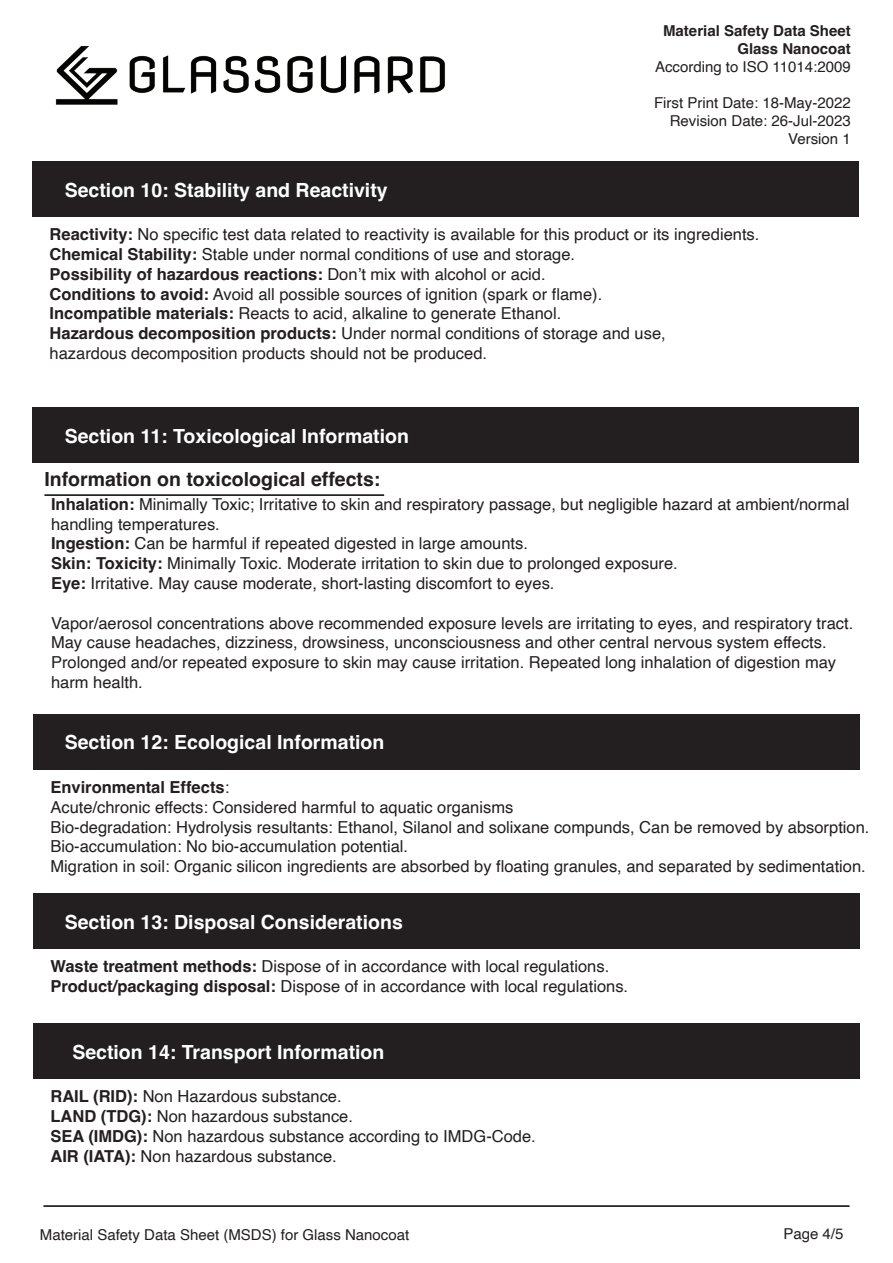
<style>
.page{position:relative;width:893px;height:1263px;background:#fff}
.page>*{position:absolute;margin:0;border:0;box-sizing:border-box;transform-origin:0 0}
.t1{font:700 19.5px "Helvetica";color:#fff}
.t2{font:700 19.5px "Helvetica";color:#231f20}
.t3{font:16.5px/19.8px "Helvetica";color:#231f20}
.t4{font:15px/18px "Helvetica";color:#231f20;text-align:right}
.t5{font:700 15px/18px "Helvetica";color:#231f20;text-align:right}
.s1{font-weight:700}
</style>
<div class="page">
<img style="left:55px;top:46px;width:390px;height:59px">
<div style="left:32px;top:161px;width:827px;height:56px;background:#231f20"></div>
<div style="left:32px;top:407px;width:827px;height:56px;background:#231f20"></div>
<hr style="left:44px;top:494px;width:340px;height:2px;background:#040503">
<div style="left:33px;top:714px;width:827px;height:56px;background:#231f20"></div>
<div style="left:33px;top:893px;width:827px;height:56px;background:#231f20"></div>
<div style="left:33px;top:1023px;width:827px;height:56px;background:#231f20"></div>
<hr style="left:43px;top:1205px;width:806px;height:2px;background:#040503">
<p class="t1" style="left:65px;top:178px;width:324px">Section 10: Stability and Reactivity</p>
<p class="t5" style="left:663px;top:23px;width:189px">Material Safety Data Sheet<br>Glass Nanocoat</p>
<p class="t4" style="left:655px;top:58px;width:197px">According to ISO 11014:2009</p>
<p class="t4" style="left:654px;top:94px;width:198px">First Print Date: 18-May-2022<br>Revision Date: 26-Jul-2023<br>Version 1</p>
<p class="t3" style="left:50px;top:225px;width:711px"><span class="s1">Reactivity:</span> No specific test data related to reactivity is available for this product or its ingredients.<br><span class="s1">Chemical Stability:</span> Stable under normal conditions of use and storage.<br><span class="s1">Possibility of hazardous reactions:</span> Don’t mix with alcohol or acid.<br><span class="s1">Conditions to avoid:</span> Avoid all possible sources of ignition (spark or flame).<br><span class="s1">Incompatible materials:</span> Reacts to acid, alkaline to generate Ethanol.<br><span class="s1">Hazardous decomposition products:</span> Under normal conditions of storage and use,<br>hazardous decomposition products should not be produced.</p>
<p class="t1" style="left:65px;top:424px;width:346px">Section 11: Toxicological Information</p>
<p class="t2" style="left:44px;top:467px;width:337px">Information on toxicological effects:</p>
<p class="t3" style="left:51px;top:495px;width:800px"><span class="s1">Inhalation:</span> Minimally Toxic; Irritative to skin and respiratory passage, but negligible hazard at ambient/normal handling temperatures.<br><span class="s1">Ingestion:</span> Can be harmful if repeated digested in large amounts.<br><span class="s1">Skin: Toxicity:</span> Minimally Toxic. Moderate irritation to skin due to prolonged exposure.<br><span class="s1">Eye:</span> Irritative. May cause moderate, short-lasting discomfort to eyes.</p>
<p class="t3" style="left:51px;top:613px;width:804px">Vapor/aerosol concentrations above recommended exposure levels are irritating to eyes, and respiratory tract.<br>May cause headaches, dizziness, drowsiness, unconsciousness and other central nervous system effects.<br>Prolonged and/or repeated exposure to skin may cause irritation. Repeated long inhalation of digestion may harm health.</p>
<p class="t1" style="left:65px;top:731px;width:321px">Section 12: Ecological Information</p>
<p class="t3" style="left:50px;top:778px;width:820px"><span class="s1">Environmental Effects</span>:<br>Acute/chronic effects: Considered harmful to aquatic organisms<br>Bio-degradation: Hydrolysis resultants: Ethanol, Silanol and solixane compunds, Can be removed by absorption.<br>Bio-accumulation: No bio-accumulation potential.<br>Migration in soil: Organic silicon ingredients are absorbed by floating granules, and separated by sedimentation.</p>
<p class="t1" style="left:65px;top:910px;width:340px">Section 13: Disposal Considerations</p>
<p class="t3" style="left:50px;top:957px;width:579px"><span class="s1">Waste treatment methods:</span> Dispose of in accordance with local regulations.<br><span class="s1">Product/packaging disposal:</span> Dispose of in accordance with local regulations.</p>
<p class="t1" style="left:72px;top:1040px;width:314px">Section 14: Transport Information</p>
<p class="t3" style="left:50px;top:1087px;width:487px"><span class="s1">RAIL (RID):</span> Non Hazardous substance.<br><span class="s1">LAND (TDG):</span> Non hazardous substance.<br><span class="s1">SEA (IMDG):</span> Non hazardous substance according to IMDG-Code.<br><span class="s1">AIR (IATA):</span> Non hazardous substance.</p>
<p class="t4" style="left:40px;top:1226px;width:371px">Material Safety Data Sheet (MSDS) for Glass Nanocoat</p>
<p class="t4" style="left:783px;top:1225px;width:62px">Page 4/5</p>
</div>
